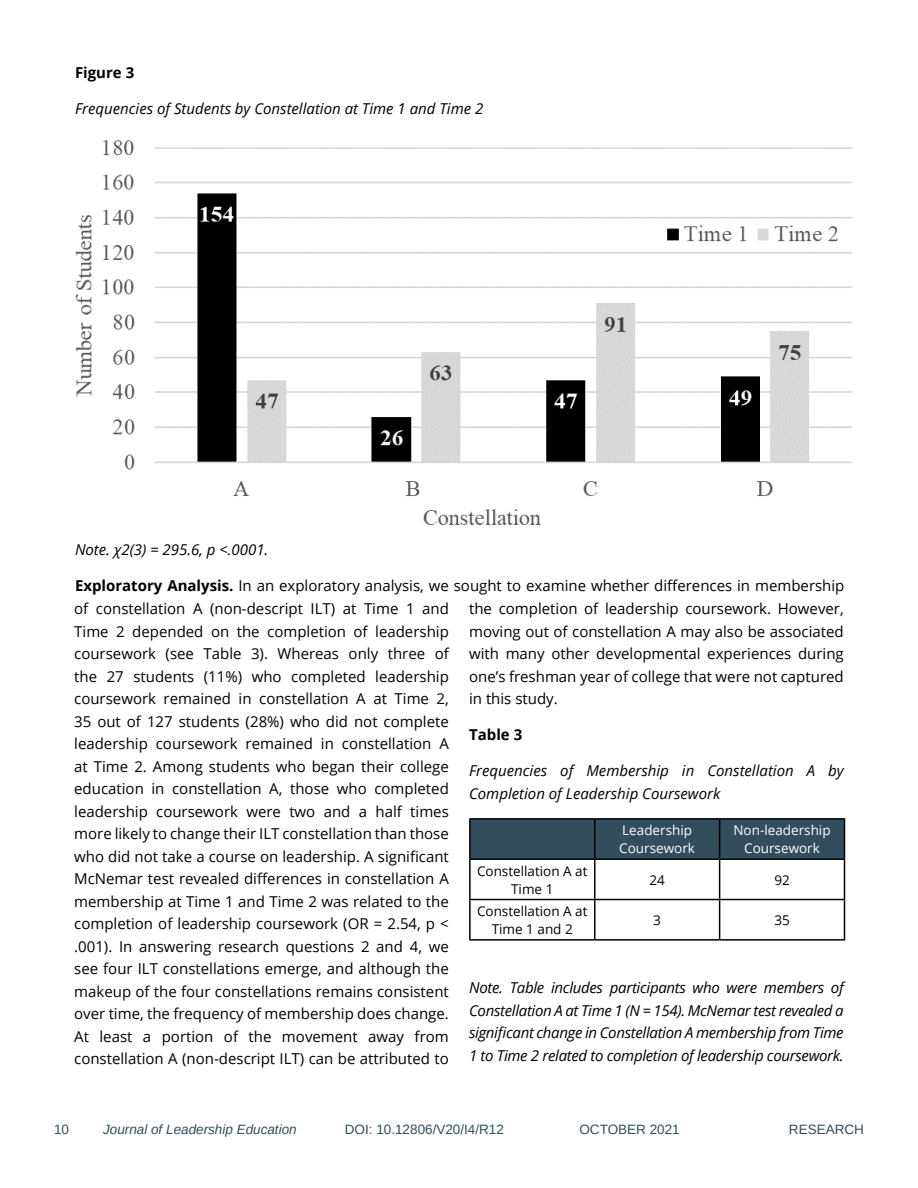
<style>
.page{position:relative;width:918px;height:1188px;background:#fff}
.page>*{position:absolute;margin:0;border:0;box-sizing:border-box;transform-origin:0 0}
.t1{font:15px/22.5px "Open Sans";color:#000}
.t2{font:italic 15px/22.5px "Open Sans";color:#000}
.t3{font:700 15px "Open Sans";color:#000}
.t4{font:13.5px/18px "Open Sans";color:#000101;text-align:center}
.t5{font:13.5px "Arimo";color:#324d5c}
.t6{font:13.5px/18px "Open Sans";color:#fff}
.t7{font:italic 13.5px "Arimo";color:#324d5c}
.s1{font-weight:700}
</style>
<div class="page">
<img style="left:75px;top:140px;width:777px;height:385px">
<div style="left:471px;top:820px;width:373px;height:38px;background:#324d5c"></div>
<hr style="left:469px;top:818px;width:126px;height:2px;background:#000">
<hr style="left:469px;top:820px;width:2px;height:38px;background:#000">
<hr style="left:595px;top:818px;width:125px;height:2px;background:#000">
<hr style="left:594px;top:820px;width:2px;height:38px;background:#000">
<hr style="left:720px;top:818px;width:125px;height:2px;background:#000">
<hr style="left:719px;top:820px;width:1px;height:38px;background:#000">
<hr style="left:844px;top:820px;width:1px;height:38px;background:#000">
<hr style="left:469px;top:858px;width:126px;height:2px;background:#000">
<hr style="left:469px;top:860px;width:2px;height:39px;background:#000">
<hr style="left:595px;top:858px;width:125px;height:2px;background:#000">
<hr style="left:594px;top:860px;width:2px;height:39px;background:#000">
<hr style="left:720px;top:858px;width:125px;height:2px;background:#000">
<hr style="left:719px;top:860px;width:1px;height:39px;background:#000">
<hr style="left:844px;top:860px;width:1px;height:39px;background:#000">
<hr style="left:469px;top:899px;width:126px;height:1px;background:#000">
<hr style="left:469px;top:900px;width:2px;height:39px;background:#000">
<hr style="left:595px;top:899px;width:125px;height:1px;background:#000">
<hr style="left:594px;top:900px;width:2px;height:39px;background:#000">
<hr style="left:720px;top:899px;width:125px;height:1px;background:#000">
<hr style="left:719px;top:900px;width:1px;height:39px;background:#000">
<hr style="left:844px;top:900px;width:1px;height:39px;background:#000">
<hr style="left:469px;top:939px;width:126px;height:2px;background:#000">
<hr style="left:595px;top:939px;width:125px;height:2px;background:#000">
<hr style="left:720px;top:939px;width:125px;height:2px;background:#000">
<p class="t3" style="left:75px;top:62px;width:61px">Figure 3</p>
<p class="t2" style="left:75px;top:97px;width:410px">Frequencies of Students by Constellation at Time 1 and Time 2</p>
<p class="t2" style="left:75px;top:538px;width:195px">Note. χ2(3) = 295.6, p &lt;.0001.</p>
<p class="t1" style="left:74px;top:574px;width:772px"><span class="s1">Exploratory Analysis.</span> In an exploratory analysis, we sought to examine whether differences in membership of constellation A (non-descript ILT) at Time 1 and<br>Time 2 depended on the completion of leadership<br>coursework (see Table 3). Whereas only three of<br>the 27 students (11%) who completed leadership<br>coursework remained in constellation A at Time 2,<br>35 out of 127 students (28%) who did not complete<br>leadership coursework remained in constellation A<br>at Time 2. Among students who began their college<br>education in constellation A, those who completed<br>leadership coursework were two and a half times<br>more likely to change their ILT constellation than those<br>who did not take a course on leadership. A significant<br>McNemar test revealed differences in constellation A<br>membership at Time 1 and Time 2 was related to the<br>completion of leadership coursework (OR = 2.54, p &lt;<br>.001). In answering research questions 2 and 4, we<br>see four ILT constellations emerge, and although the<br>makeup of the four constellations remains consistent<br>over time, the frequency of membership does change.<br>At least a portion of the movement away from<br>constellation A (non-descript ILT) can be attributed to</p>
<p class="t1" style="left:469px;top:597px;width:376px;text-align:justify">the completion of leadership coursework. However, moving out of constellation A may also be associated with many other developmental experiences during one’s freshman year of college that were not captured in this study.</p>
<p class="t3" style="left:469px;top:724px;width:55px">Table 3</p>
<p class="t2" style="left:469px;top:759px;width:376px">Frequencies of Membership in Constellation A by<br>Completion of Leadership Coursework</p>
<p class="t6" style="left:619px;top:821px;width:77px">Leadership<br>Coursework</p>
<p class="t6" style="left:733px;top:821px;width:99px;text-align:center">Non-leadership<br>Coursework</p>
<p class="t4" style="left:477px;top:861px;width:112px">Constellation A at<br>Time 1</p>
<p class="t4" style="left:649px;top:870px;width:17px">24</p>
<p class="t4" style="left:774px;top:870px;width:17px">92</p>
<p class="t4" style="left:477px;top:902px;width:112px">Constellation A at<br>Time 1 and 2</p>
<p class="t4" style="left:653px;top:911px;width:9px">3</p>
<p class="t4" style="left:774px;top:911px;width:17px">35</p>
<p class="t2" style="left:469px;top:976px;width:376px;text-align:justify">Note. Table includes participants who were members of Constellation A at Time 1 (N = 154). McNemar test revealed a significant change in Constellation A membership from Time 1 to Time 2 related to completion of leadership coursework.</p>
<p class="t5" style="left:54px;top:1121px;width:17px">10</p>
<p class="t7" style="left:103px;top:1120px;width:195px">Journal of Leadership Education</p>
<p class="t5" style="left:345px;top:1121px;width:161px">DOI: 10.12806/V20/I4/R12</p>
<p class="t5" style="left:579px;top:1121px;width:102px">OCTOBER 2021</p>
<p class="t5" style="left:789px;top:1121px;width:77px">RESEARCH</p>
</div>
